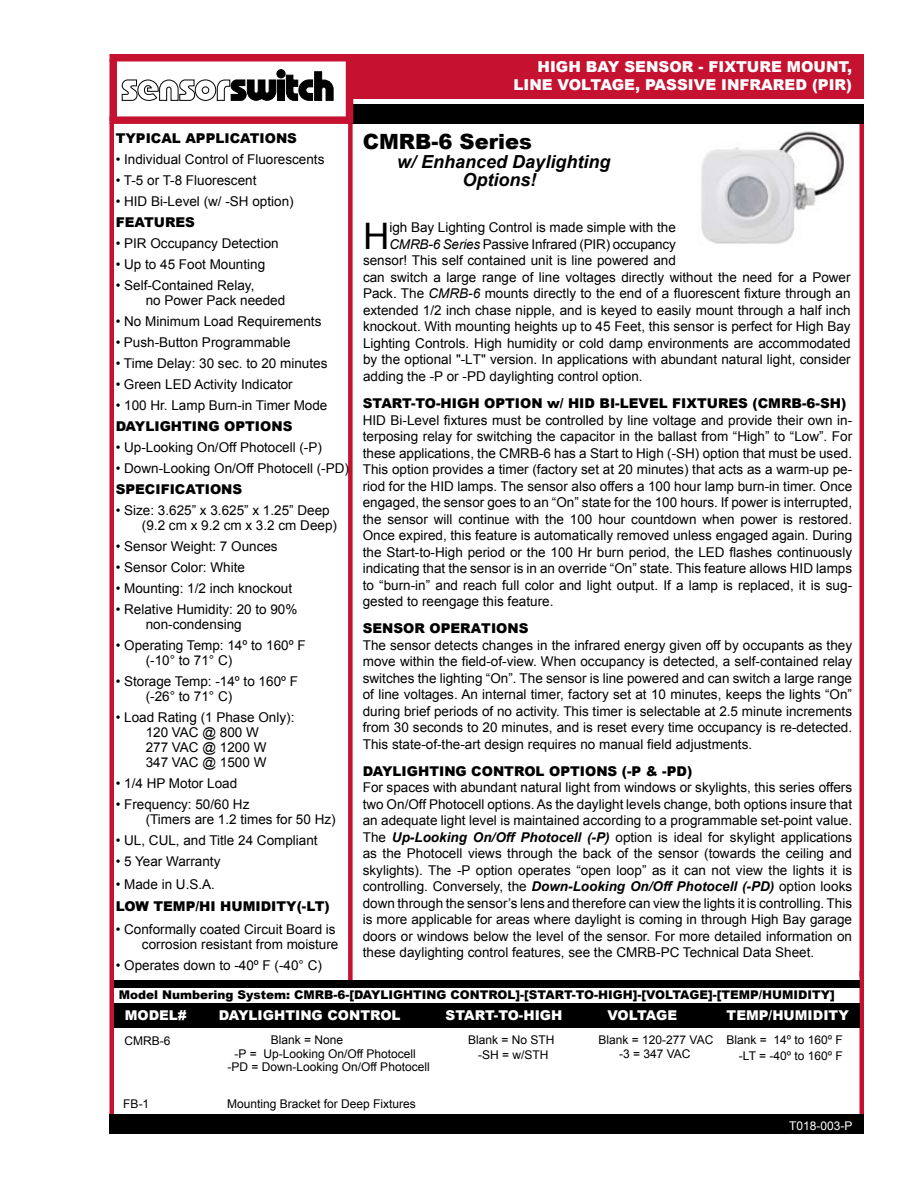
<style>
.page{position:relative;width:918px;height:1188px;background:#fff}
.page>*{position:absolute;margin:0;border:0;box-sizing:border-box;transform-origin:0 0}
.t1{font:36.6px "Arial";color:#000}
.t2{font:900 21px "Arial";color:#000}
.t3{font:italic 700 18px/18px "Arial";color:#000;text-align:center}
.t4{font:900 15px/18px "Arial";color:#fff;text-align:right}
.t5{font:13.5px/16.5px "Arial";color:#000}
.t6{font:900 13.5px "Arial";color:#000}
.t7{font:900 13.5px "Arial";color:#fff}
.t8{font:900 13.5px "Arial";letter-spacing:-.025em;color:#fff}
.t9{font:12px/13.5px "Arial";color:#000;text-align:center}
.t10{font:900 12px "Arial";color:#000}
.t11{font:12px "Arial";color:#fff}
.s1{font-style:italic}
.s2{font-weight:700;font-style:italic}
</style>
<div class="page">
<hr style="left:860px;top:117px;width:4px;height:860px;background:#c41230">
<hr style="left:860px;top:971px;width:4px;height:163px;background:#c41230">
<hr style="left:110px;top:123px;width:4px;height:1011px;background:#c41230">
<div style="left:352px;top:55px;width:511px;height:43px;background:#c41230"></div>
<div style="left:351px;top:54px;width:513px;height:45px;border:2px solid #c41230"></div>
<div style="left:351px;top:105px;width:513px;height:19px;background:#000"></div>
<div style="left:348px;top:123px;width:5px;height:857px;background:#c41230"></div>
<div style="left:114px;top:1003px;width:746px;height:25px;background:#000"></div>
<div style="left:110px;top:1115px;width:754px;height:19px;background:#000"></div>
<div style="left:110px;top:116px;width:241px;height:8px;background:#c41230"></div>
<div style="left:110px;top:54px;width:241px;height:8px;background:#c41230"></div>
<div style="left:110px;top:60px;width:7px;height:61px;background:#c41230"></div>
<div style="left:346px;top:54px;width:7px;height:69px;background:#c41230"></div>
<svg style="left:122px;top:79px;width:155px;height:22px"></svg>
<div style="left:278px;top:80px;width:6px;height:20px;background:#000"></div>
<div style="left:277px;top:79px;width:8px;height:22px;border:1px solid #000"></div>
<div style="left:277px;top:70px;width:8px;height:8px;background:#000;border-radius:50%"></div>
<div style="left:276px;top:69px;width:10px;height:9px;border:1px solid #000;border-radius:50%"></div>
<svg style="left:285px;top:71px;width:49px;height:30px"></svg>
<div style="left:114px;top:980px;width:746px;height:8px;background:#000"></div>
<img style="left:701px;top:131px;width:143px;height:113px">
<p class="t4" style="left:514px;top:57px;width:340px">HIGH BAY SENSOR - FIXTURE MOUNT,<br>LINE VOLTAGE, PASSIVE INFRARED (PIR)</p>
<p class="t6" style="left:116px;top:129px;width:183px">TYPICAL APPLICATIONS</p>
<p class="t5" style="left:116px;top:151px;width:210px">• Individual Control of Fluorescents</p>
<p class="t5" style="left:116px;top:172px;width:142px">• T-5 or T-8 Fluorescent</p>
<p class="t5" style="left:116px;top:193px;width:180px">• HID Bi-Level (w/ -SH option)</p>
<p class="t6" style="left:116px;top:213px;width:81px">FEATURES</p>
<p class="t5" style="left:116px;top:235px;width:165px">• PIR Occupancy Detection</p>
<p class="t5" style="left:116px;top:256px;width:151px">• Up to 45 Foot Mounting</p>
<p class="t5" style="left:146px;top:278px;width:141px;line-height:15px;text-indent:-30px">• Self-Contained Relay,<br>no Power Pack needed</p>
<p class="t5" style="left:116px;top:313px;width:207px">• No Minimum Load Requirements</p>
<p class="t5" style="left:116px;top:334px;width:176px">• Push-Button Programmable</p>
<p class="t5" style="left:116px;top:355px;width:213px">• Time Delay: 30 sec. to 20 minutes</p>
<p class="t5" style="left:116px;top:376px;width:179px">• Green LED Activity Indicator</p>
<p class="t5" style="left:116px;top:397px;width:213px">• 100 Hr. Lamp Burn-in Timer Mode</p>
<p class="t6" style="left:116px;top:417px;width:178px">DAYLIGHTING OPTIONS</p>
<p class="t5" style="left:116px;top:439px;width:208px">• Up-Looking On/Off Photocell (-P)</p>
<p class="t5" style="left:116px;top:460px;width:235px">• Down-Looking On/Off Photocell (-PD)</p>
<p class="t6" style="left:116px;top:480px;width:128px">SPECIFICATIONS</p>
<p class="t5" style="left:142px;top:503px;width:197px;line-height:15px;text-indent:-26px">• Size: 3.625” x 3.625” x 1.25” Deep (9.2 cm x 9.2 cm x 3.2 cm Deep)</p>
<p class="t5" style="left:116px;top:538px;width:164px">• Sensor Weight: 7 Ounces</p>
<p class="t5" style="left:116px;top:559px;width:131px">• Sensor Color: White</p>
<p class="t5" style="left:116px;top:580px;width:178px">• Mounting: 1/2 inch knockout</p>
<p class="t5" style="left:146px;top:602px;width:153px;line-height:15px;text-indent:-30px">• Relative Humidity: 20 to 90% non-condensing</p>
<p class="t5" style="left:146px;top:638px;width:161px;line-height:15px;text-indent:-30px">• Operating Temp: 14º to 160º F (-10° to 71° C)</p>
<p class="t5" style="left:146px;top:674px;width:154px;line-height:15px;text-indent:-30px">• Storage Temp: -14º to 160º F (-26° to 71° C)</p>
<p class="t5" style="left:116px;top:710px;width:180px;line-height:15px;text-align:center">• Load Rating (1 Phase Only):<br>120 VAC @ 800 W<br>277 VAC @ 1200 W<br>347 VAC @ 1500 W</p>
<p class="t5" style="left:116px;top:775px;width:123px">• 1/4 HP Motor Load</p>
<p class="t5" style="left:146px;top:797px;width:192px;line-height:15px;text-indent:-30px">• Frequency: 50/60 Hz<br>(Timers are 1.2 times for 50 Hz)</p>
<p class="t5" style="left:116px;top:832px;width:204px">• UL, CUL, and Title 24 Compliant</p>
<p class="t5" style="left:116px;top:853px;width:106px">• 5 Year Warranty</p>
<p class="t5" style="left:116px;top:876px;width:101px">• Made in U.S.A.</p>
<p class="t6" style="left:116px;top:897px;width:216px">LOW TEMP/HI HUMIDITY(-LT)</p>
<p class="t5" style="left:116px;top:922px;width:224px;line-height:15px;text-align:right">• Conformally coated Circuit Board is corrosion resistant from moisture</p>
<p class="t5" style="left:116px;top:957px;width:208px">• Operates down to -40º F (-40° C)</p>
<h2 class="t2" style="left:363px;top:126px;width:171px">CMRB-6 Series</h2>
<h3 class="t3" style="left:397px;top:154px;width:215px">w/ Enhanced Daylighting<br>Options!</h3>
<h1 class="t1" style="left:363px;top:212px;width:28px">H</h1>
<p class="t5" style="left:389px;top:220px;width:288px">igh Bay Lighting Control is made simple with the</p>
<p class="t5" style="left:389px;top:236px;width:288px"><span class="s1">CMRB-6 Series</span> Passive Infrared (PIR) occupancy</p>
<p class="t5" style="left:363px;top:253px;width:314px">sensor! This self contained unit is line powered and</p>
<p class="t5" style="left:363px;top:269px;width:489px">can switch a large range of line voltages directly without the need for a Power</p>
<p class="t5" style="left:363px;top:286px;width:489px">Pack. The <span class="s1">CMRB-6</span> mounts directly to the end of a fluorescent fixture through an</p>
<p class="t5" style="left:363px;top:302px;width:489px">extended 1/2 inch chase nipple, and is keyed to easily mount through a half inch</p>
<p class="t5" style="left:363px;top:319px;width:489px">knockout. With mounting heights up to 45 Feet, this sensor is perfect for High Bay</p>
<p class="t5" style="left:363px;top:335px;width:489px">Lighting Controls. High humidity or cold damp environments are accommodated</p>
<p class="t5" style="left:363px;top:352px;width:489px">by the optional "-LT" version. In applications with abundant natural light, consider</p>
<p class="t5" style="left:363px;top:368px;width:281px">adding the -P or -PD daylighting control option.</p>
<p class="t6" style="left:363px;top:394px;width:485px">START-TO-HIGH OPTION w/ HID BI-LEVEL FIXTURES (CMRB-6-SH)</p>
<p class="t5" style="left:363px;top:412px;width:491px;text-align:justify">HID Bi-Level fixtures must be controlled by line voltage and provide their own in&shy;terposing relay for switching the capacitor in the ballast from “High” to “Low”. For these applications, the CMRB-6 has a Start to High (-SH) option that must be used.<br>This option provides a timer (factory set at 20 minutes) that acts as a warm-up pe&shy;riod for the HID lamps. The sensor also offers a 100 hour lamp burn-in timer. Once engaged, the sensor goes to an “On” state for the 100 hours. If power is interrupted, the sensor will continue with the 100 hour countdown when power is restored.<br>Once expired, this feature is automatically removed unless engaged again. During the Start-to-High period or the 100 Hr burn period, the LED flashes continuously indicating that the sensor is in an override “On” state. This feature allows HID lamps to “burn-in” and reach full color and light output. If a lamp is replaced, it is sug&shy;gested to reengage this feature.</p>
<p class="t6" style="left:363px;top:619px;width:167px">SENSOR OPERATIONS</p>
<p class="t5" style="left:363px;top:637px;width:491px;text-align:justify">The sensor detects changes in the infrared energy given off by occupants as they move within the field-of-view. When occupancy is detected, a self-contained relay switches the lighting “On”. The sensor is line powered and can switch a large range of line voltages. An internal timer, factory set at 10 minutes, keeps the lights “On” during brief periods of no activity. This timer is selectable at 2.5 minute increments from 30 seconds to 20 minutes, and is reset every time occupancy is re-detected.<br>This state-of-the-art design requires no manual field adjustments.</p>
<p class="t6" style="left:363px;top:761px;width:331px">DAYLIGHTING CONTROL OPTIONS (-P &amp; -PD)</p>
<p class="t5" style="left:363px;top:779px;width:491px;text-align:justify">For spaces with abundant natural light from windows or skylights, this series offers two On/Off Photocell options. As the daylight levels change, both options insure that an adequate light level is maintained according to a programmable set-point value.<br>The <span class="s2">Up-Looking On/Off Photocell (-P)</span> option is ideal for skylight applications as the Photocell views through the back of the sensor (towards the ceiling and skylights). The -P option operates “open loop” as it can not view the lights it is controlling. Conversely, the <span class="s2">Down-Looking On/Off Photocell (-PD)</span> option looks down through the sensor’s lens and therefore can view the lights it is controlling. This is more applicable for areas where daylight is coming in through High Bay garage doors or windows below the level of the sensor. For more detailed information on these daylighting control features, see the CMRB-PC Technical Data Sheet.</p>
<p class="t10" style="left:119px;top:986px;width:718px">Model Numbering System: CMRB-6-[DAYLIGHTING CONTROL]-[START-TO-HIGH]-[VOLTAGE]-[TEMP/HUMIDITY]</p>
<p class="t7" style="left:125px;top:1006px;width:64px">MODEL#</p>
<p class="t7" style="left:219px;top:1006px;width:183px">DAYLIGHTING CONTROL</p>
<p class="t7" style="left:446px;top:1006px;width:118px">START-TO-HIGH</p>
<p class="t8" style="left:607px;top:1006px;width:71px">VOLTAGE</p>
<p class="t7" style="left:727px;top:1006px;width:124px">TEMP/HUMIDITY</p>
<p class="t9" style="left:468px;top:1032px;width:88px;line-height:15px">Blank = No STH -SH = w/STH</p>
<p class="t9" style="left:124px;top:1034px;width:47px">CMRB-6</p>
<p class="t9" style="left:726px;top:1032px;width:118px;line-height:16.2px;text-align:right">Blank = 14º to 160º F -LT = -40º to 160º F</p>
<p class="t9" style="left:599px;top:1034px;width:116px">Blank = 120-277 VAC -3 = 347 VAC</p>
<p class="t9" style="left:271px;top:1034px;width:74px">Blank = None</p>
<p class="t9" style="left:235px;top:1047px;width:183px">-P = Up-Looking On/Off Photocell</p>
<p class="t9" style="left:228px;top:1061px;width:204px">-PD = Down-Looking On/Off Photocell</p>
<p class="t9" style="left:123px;top:1097px;width:28px">FB-1</p>
<p class="t9" style="left:227px;top:1097px;width:190px">Mounting Bracket for Deep Fixtures</p>
<p class="t11" style="left:789px;top:1118px;width:65px">T018-003-P</p>
</div>
